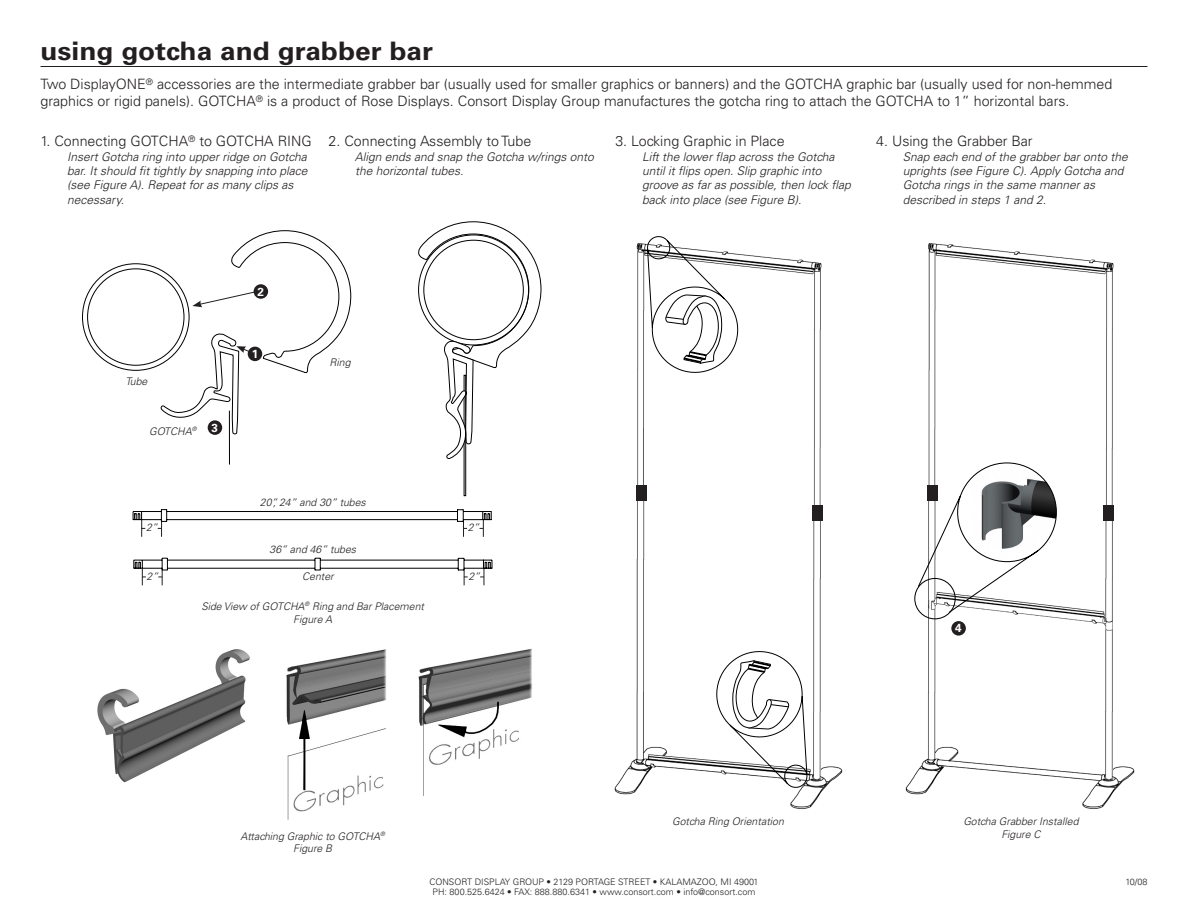
<style>
.page{position:relative;width:1188px;height:918px;background:#fff}
.page>*{position:absolute;margin:0;border:0;box-sizing:border-box;transform-origin:0 0}
.t1{font:700 25.5px "Univers";color:#231f20;scale:1.1 1}
.t2{font:300 14.25px/17.1px "Univers";color:#231f20}
.t3{font:italic 300 12px "Univers";color:#231f20}
.t4{font:700 11.7px "Univers";color:#fff}
.t5{font:italic 300 10.5px "Univers";color:#231f20}
.t6{font:300 9px "Univers";color:#231f20}
</style>
<div class="page">
<hr style="left:40px;top:66px;width:1108px;height:1px;background:#231f20">
<img style="left:614px;top:243px;width:229px;height:566px">
<img style="left:906px;top:243px;width:229px;height:566px">
<svg style="left:645px;top:236px;width:98px;height:143px"></svg>
<svg style="left:711px;top:645px;width:98px;height:145px"></svg>
<div style="left:914px;top:578px;width:42px;height:41px;border:1px solid #000;border-radius:50%"></div>
<svg style="left:917px;top:462px;width:140px;height:152px"></svg>
<div style="left:951px;top:621px;width:15px;height:15px;background:#231f20;border-radius:50%"></div>
<div style="left:464px;top:375px;width:2px;height:121px;border:1px solid #000"></div>
<svg style="left:418px;top:221px;width:124px;height:239px"></svg>
<svg style="left:82px;top:230px;width:270px;height:219px"></svg>
<hr style="left:229px;top:411px;width:1px;height:54px;background:#000">
<svg style="left:192px;top:291px;width:64px;height:16px"></svg>
<svg style="left:236px;top:346px;width:17px;height:8px"></svg>
<img style="left:286px;top:649px;width:101px;height:171px">
<img style="left:418px;top:648px;width:114px;height:148px">
<img style="left:97px;top:649px;width:153px;height:134px">
<hr style="left:167px;top:556px;width:290px;height:1px;background:#000">
<hr style="left:320px;top:560px;width:138px;height:1px;background:#000">
<hr style="left:168px;top:560px;width:147px;height:1px;background:#000">
<hr style="left:320px;top:568px;width:138px;height:1px;background:#000">
<hr style="left:167px;top:568px;width:148px;height:1px;background:#000">
<hr style="left:167px;top:511px;width:290px;height:1px;background:#000">
<hr style="left:167px;top:519px;width:290px;height:1px;background:#000">
<svg style="left:133px;top:509px;width:34px;height:28px"></svg>
<svg style="left:457px;top:509px;width:35px;height:28px"></svg>
<hr style="left:320px;top:575px;width:138px;height:1px;background:#000">
<hr style="left:168px;top:575px;width:147px;height:1px;background:#000">
<hr style="left:320px;top:583px;width:138px;height:1px;background:#000">
<hr style="left:167px;top:583px;width:148px;height:1px;background:#000">
<svg style="left:133px;top:556px;width:35px;height:30px"></svg>
<svg style="left:457px;top:557px;width:36px;height:29px"></svg>
<svg style="left:315px;top:558px;width:6px;height:13px"></svg>
<div style="left:636px;top:486px;width:11px;height:15px;background:#231f20"></div>
<div style="left:927px;top:486px;width:11px;height:15px;background:#231f20"></div>
<div style="left:812px;top:505px;width:11px;height:16px;background:#231f20"></div>
<div style="left:1103px;top:505px;width:11px;height:16px;background:#231f20"></div>
<p class="t1" style="left:40px;top:36px;width:358px">using gotcha and grabber bar</p>
<p class="t2" style="left:40px;top:76px;width:1073px">Two DisplayONE<sup>®</sup> accessories are the intermediate grabber bar (usually used for smaller graphics or banners) and the GOTCHA graphic bar (usually used for non-hemmed graphics or rigid panels). GOTCHA<sup>®</sup> is a product of Rose Displays. Consort Display Group manufactures the gotcha ring to attach the GOTCHA to 1” horizontal bars.</p>
<p class="t2" style="left:40px;top:133px;width:273px">1. Connecting GOTCHA<sup>®</sup> to GOTCHA RING</p>
<p class="t3" style="left:67px;top:149px;width:241px">Insert Gotcha ring into upper ridge on Gotcha</p>
<p class="t3" style="left:67px;top:164px;width:242px">bar. It should fit tightly by snapping into place</p>
<p class="t3" style="left:67px;top:178px;width:228px">(see Figure A). Repeat for as many clips as</p>
<p class="t3" style="left:67px;top:192px;width:58px">necessary.</p>
<p class="t2" style="left:328px;top:133px;width:204px">2. Connecting Assembly to Tube</p>
<p class="t3" style="left:355px;top:149px;width:240px">Align ends and snap the Gotcha w/rings onto</p>
<p class="t3" style="left:355px;top:164px;width:110px">the horizontal tubes.</p>
<p class="t2" style="left:615px;top:133px;width:171px">3. Locking Graphic in Place</p>
<p class="t3" style="left:642px;top:149px;width:194px">Lift the lower flap across the Gotcha</p>
<p class="t3" style="left:642px;top:164px;width:181px">until it flips open. Slip graphic into</p>
<p class="t3" style="left:642px;top:178px;width:210px">groove as far as possible, then lock flap</p>
<p class="t3" style="left:642px;top:192px;width:161px">back into place (see Figure B).</p>
<p class="t2" style="left:876px;top:133px;width:158px">4. Using the Grabber Bar</p>
<p class="t3" style="left:903px;top:149px;width:226px">Snap each end of the grabber bar onto the</p>
<p class="t3" style="left:903px;top:164px;width:222px">uprights (see Figure C). Apply Gotcha and</p>
<p class="t3" style="left:903px;top:178px;width:194px">Gotcha rings in the same manner as</p>
<p class="t3" style="left:903px;top:192px;width:145px">described in steps 1 and 2.</p>
<p class="t5" style="left:125px;top:375px;width:24px">Tube</p>
<p class="t5" style="left:149px;top:425px;width:49px">GOTCHA<sup>®</sup></p>
<p class="t4" style="left:212px;top:421px;width:8px">3</p>
<p class="t5" style="left:146px;top:521px;width:13px">2”</p>
<p class="t4" style="left:258px;top:285px;width:8px">2</p>
<p class="t4" style="left:252px;top:347px;width:8px">1</p>
<p class="t5" style="left:330px;top:356px;width:23px">Ring</p>
<p class="t5" style="left:260px;top:496px;width:107px">20”, 24” and 30” tubes</p>
<p class="t5" style="left:270px;top:543px;width:88px">36” and 46” tubes</p>
<p class="t5" style="left:147px;top:570px;width:13px">2”</p>
<p class="t5" style="left:302px;top:570px;width:33px">Center</p>
<p class="t5" style="left:201px;top:600px;width:224px">Side View of GOTCHA<sup>®</sup> Ring and Bar Placement</p>
<p class="t5" style="left:293px;top:613px;width:40px">Figure A</p>
<p class="t5" style="left:468px;top:521px;width:13px">2”</p>
<p class="t5" style="left:468px;top:570px;width:13px">2”</p>
<p class="t4" style="left:955px;top:621px;width:8px">4</p>
<p class="t5" style="left:240px;top:830px;width:146px">Attaching Graphic to GOTCHA<sup>®</sup></p>
<p class="t5" style="left:293px;top:842px;width:41px">Figure B</p>
<p class="t5" style="left:672px;top:815px;width:113px">Gotcha Ring Orientation</p>
<p class="t5" style="left:963px;top:815px;width:117px">Gotcha Grabber Installed</p>
<p class="t5" style="left:1001px;top:828px;width:41px">Figure C</p>
<p class="t6" style="left:429px;top:876px;width:331px">CONSORT DISPLAY GROUP • 2129 PORTAGE STREET • KALAMAZOO, MI 49001</p>
<p class="t6" style="left:433px;top:887px;width:324px">PH: 800.525.6424 • FAX: 888.880.6341 • www.consort.com • info@consort.com</p>
<p class="t6" style="left:1126px;top:876px;width:23px">10/08</p>
</div>
